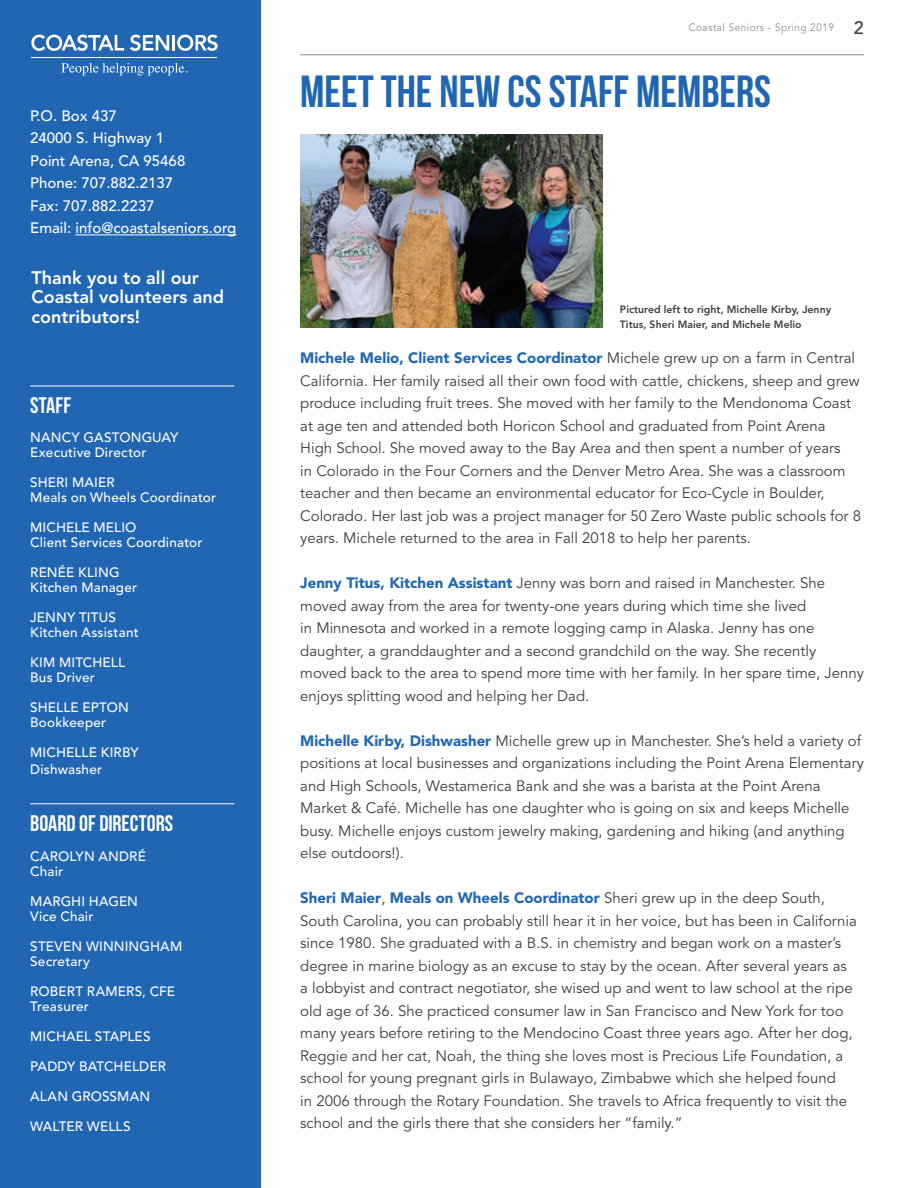
<style>
.page{position:relative;width:918px;height:1188px;background:#fff}
.page>*{position:absolute;margin:0;border:0;box-sizing:border-box;transform-origin:0 0}
.t1{font:700 45px "Bebas Neue";color:#2066b2}
.t2{font:700 22.5px "Bebas Neue";color:#fff}
.t3{font:800 18px/19.5px "Avenir";color:#fff}
.t4{font:15px/22.5px "Avenir";color:#3e3e3f}
.t5{font:500 15px/22.5px "Avenir";color:#fff}
.t6{font:500 13.5px/15px "Avenir";letter-spacing:.01em;color:#fff}
.t7{font:10.65px "Avenir";letter-spacing:.05em;color:#8b8d90;scale:.93 1}
.t8{font:800 10.5px/15px "Avenir";color:#3e3e3f}
.s1{font-weight:500;font-size:18px;color:#3e3e3f}
.s2{font-weight:900;color:#2066b2}
</style>
<div class="page">
<div style="left:0;top:0;width:261px;height:1188px;background:#2066b2"></div>
<hr style="left:76px;top:234px;width:160px;height:1px;background:#fff">
<hr style="left:30px;top:386px;width:204px;height:1px;background:#fff">
<hr style="left:30px;top:803px;width:204px;height:1px;background:#fff">
<svg style="left:31px;top:34px;width:93px;height:17px"></svg>
<svg style="left:130px;top:35px;width:39px;height:16px"></svg>
<hr style="left:172px;top:35px;width:3px;height:16px;background:#fff">
<svg style="left:177px;top:35px;width:41px;height:16px"></svg>
<svg style="left:61px;top:63px;width:127px;height:12px"></svg>
<hr style="left:32px;top:57px;width:185px;height:1px;background:#fff">
<hr style="left:300px;top:54px;width:564px;height:2px;background:#b0b1b5">
<img style="left:300px;top:135px;width:303px;height:193px">
<p class="t5" style="left:30px;top:105px;width:208px">P.O. Box 437<br>24000 S. Highway 1<br>Point Arena, CA 95468<br>Phone: 707.882.2137<br>Fax: 707.882.2237<br>Email: info@coastalseniors.org</p>
<p class="t3" style="left:31px;top:268px;width:194px">Thank you to all our<br>Coastal volunteers and contributors!</p>
<h2 class="t2" style="left:30px;top:393px;width:42px">STAFF</h2>
<p class="t6" style="left:30px;top:430px;width:150px">NANCY GASTONGUAY<br>Executive Director</p>
<p class="t6" style="left:30px;top:475px;width:187px">SHERI MAIER<br>Meals on Wheels Coordinator</p>
<p class="t6" style="left:30px;top:520px;width:174px">MICHELE MELIO<br>Client Services Coordinator</p>
<p class="t6" style="left:30px;top:565px;width:109px">RENÉE KLING<br>Kitchen Manager</p>
<p class="t6" style="left:30px;top:610px;width:110px">JENNY TITUS<br>Kitchen Assistant</p>
<p class="t6" style="left:30px;top:655px;width:96px">KIM MITCHELL<br>Bus Driver</p>
<p class="t6" style="left:30px;top:700px;width:100px">SHELLE EPTON<br>Bookkeeper</p>
<p class="t6" style="left:30px;top:744px;width:110px;line-height:16.5px">MICHELLE KIRBY<br>Dishwasher</p>
<h2 class="t2" style="left:30px;top:810px;width:145px">BOARD OF DIRECTORS</h2>
<p class="t6" style="left:30px;top:849px;width:117px">CAROLYN ANDRÉ<br>Chair</p>
<p class="t6" style="left:30px;top:894px;width:109px">MARGHI HAGEN<br>Vice Chair</p>
<p class="t6" style="left:30px;top:939px;width:154px">STEVEN WINNINGHAM<br>Secretary</p>
<p class="t6" style="left:30px;top:984px;width:146px">ROBERT RAMERS, CFE<br>Treasurer</p>
<p class="t6" style="left:30px;top:1029px;width:122px">MICHAEL STAPLES</p>
<p class="t6" style="left:30px;top:1059px;width:137px">PADDY BATCHELDER</p>
<p class="t6" style="left:30px;top:1089px;width:121px">ALAN GROSSMAN</p>
<p class="t6" style="left:30px;top:1119px;width:102px">WALTER WELLS</p>
<p class="t7" style="left:689px;top:21px;width:190px">Coastal Seniors - Spring 2019 <span class="s1">2</span></p>
<h1 class="t1" style="left:300px;top:66px;width:472px">MEET THE NEW CS STAFF MEMBERS</h1>
<p class="t8" style="left:620px;top:302px;width:213px">Pictured left to right, Michelle Kirby, Jenny<br>Titus, Sheri Maier, and Michele Melio</p>
<p class="t4" style="left:300px;top:348px;width:562px"><span class="s2">Michele Melio, Client Services Coordinator</span> Michele grew up on a farm in Central California. Her family raised all their own food with cattle, chickens, sheep and grew produce including fruit trees. She moved with her family to the Mendonoma Coast at age ten and attended both Horicon School and graduated from Point Arena High School. She moved away to the Bay Area and then spent a number of years<br>in Colorado in the Four Corners and the Denver Metro Area. She was a classroom teacher and then became an environmental educator for Eco-Cycle in Boulder, Colorado. Her last job was a project manager for 50 Zero Waste public schools for 8 years. Michele returned to the area in Fall 2018 to help her parents.</p>
<p class="t4" style="left:300px;top:573px;width:565px"><span class="s2">Jenny Titus, Kitchen Assistant</span> Jenny was born and raised in Manchester. She moved away from the area for twenty-one years during which time she lived<br>in Minnesota and worked in a remote logging camp in Alaska. Jenny has one daughter, a granddaughter and a second grandchild on the way. She recently moved back to the area to spend more time with her family. In her spare time, Jenny enjoys splitting wood and helping her Dad.</p>
<p class="t4" style="left:300px;top:730px;width:565px"><span class="s2">Michelle Kirby, Dishwasher</span> Michelle grew up in Manchester. She’s held a variety of positions at local businesses and organizations including the Point Arena Elementary and High Schools, Westamerica Bank and she was a barista at the Point Arena Market &amp; Café. Michelle has one daughter who is going on six and keeps Michelle busy. Michelle enjoys custom jewelry making, gardening and hiking (and anything else outdoors!).</p>
<p class="t4" style="left:300px;top:888px;width:558px"><span class="s2">Sheri Maier</span>, <span class="s2">Meals on Wheels Coordinator</span> Sheri grew up in the deep South, South Carolina, you can probably still hear it in her voice, but has been in California since 1980. She graduated with a B.S. in chemistry and began work on a master’s degree in marine biology as an excuse to stay by the ocean. After several years as a lobbyist and contract negotiator, she wised up and went to law school at the ripe old age of 36. She practiced consumer law in San Francisco and New York for too many years before retiring to the Mendocino Coast three years ago. After her dog, Reggie and her cat, Noah, the thing she loves most is Precious Life Foundation, a school for young pregnant girls in Bulawayo, Zimbabwe which she helped found<br>in 2006 through the Rotary Foundation. She travels to Africa frequently to visit the school and the girls there that she considers her “family.”</p>
</div>
